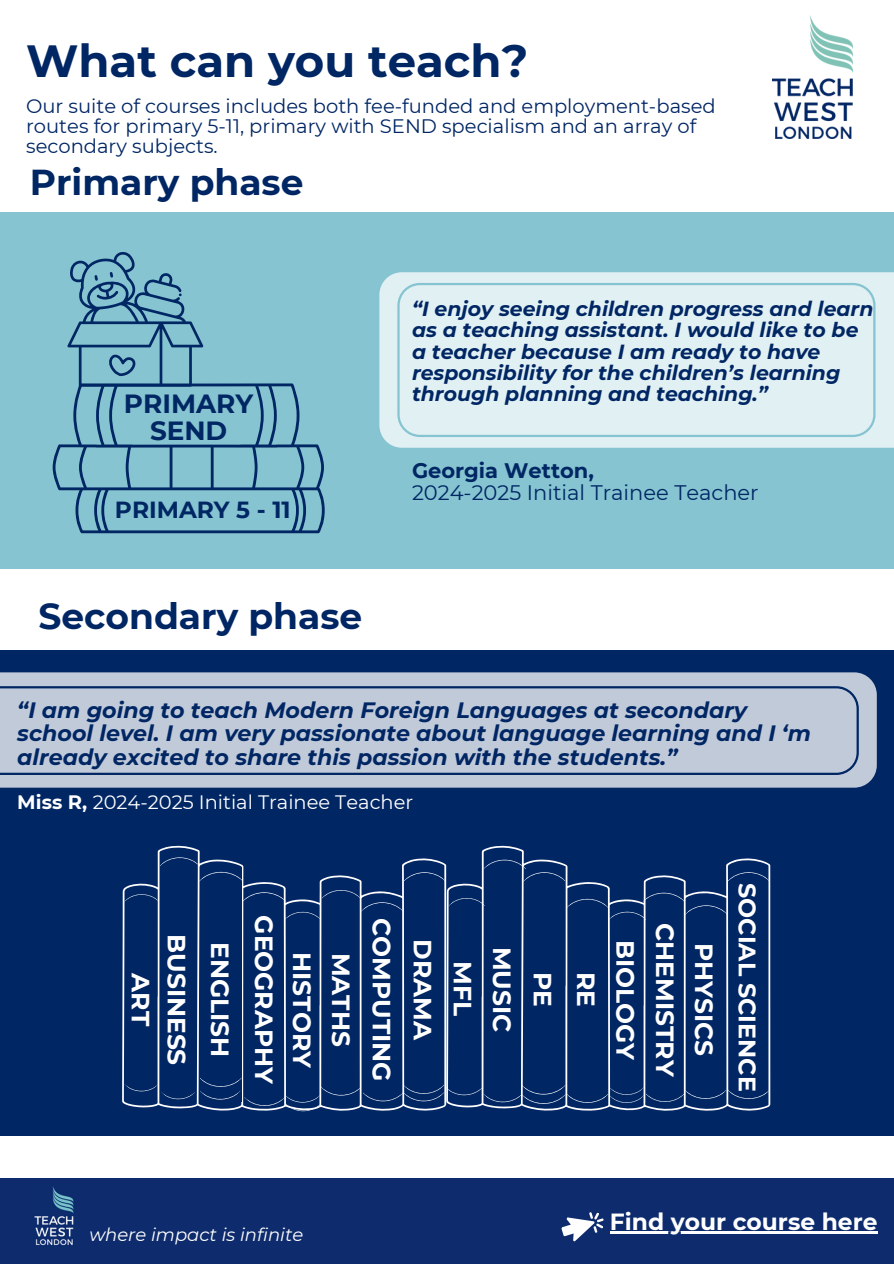
<style>
.page{position:relative;width:894px;height:1264px;background:#fff}
.page>*{position:absolute;margin:0;border:0;box-sizing:border-box;transform-origin:0 0}
.t1{font:700 45px "Montserrat";color:#002664}
.t2{font:700 36px "Montserrat";color:#002664}
.t3{font:700 26.25px/26.2px "Montserrat";color:#002664;text-align:center}
.t4{font:700 24.9px "Montserrat";color:#fff}
.t5{font:700 23.85px "Montserrat";color:#fff}
.t6{font:700 23.4px "Montserrat";color:#fff}
.t7{font:700 23.25px "Montserrat";color:#002664}
.t8{font:italic 700 22.2px/23.7px "Montserrat";color:#002664}
.t9{font:21px "Montserrat";color:#002664}
.t10{font:700 21px "Montserrat";color:#002664}
.t11{font:italic 700 20.4px/21.3px "Montserrat";color:#002664}
.t12{font:19.5px/20.2px "Montserrat";color:#002664}
.t13{font:19.35px "Montserrat";color:#fff}
.t14{font:italic 18px "Montserrat";color:#fff}
.s1{font-weight:700}
</style>
<div class="page">
<img style="left:772px;top:16px;width:80px;height:123px">
<div style="left:0;top:212px;width:893px;height:356px;background:#85c4d0"></div>
<svg style="left:53px;top:252px;width:271px;height:281px"></svg>
<svg style="left:379px;top:272px;width:514px;height:176px;background:#dcedf1"></svg>
<div style="left:0;top:650px;width:893px;height:485px;background:#002664"></div>
<svg style="left:122px;top:888px;width:324px;height:216px"></svg>
<svg style="left:446px;top:938px;width:324px;height:118px"></svg>
<div style="left:128px;top:892px;width:27px;height:203px;background:#002664"></div>
<div style="left:160px;top:876px;width:34px;height:203px;background:#002664"></div>
<div style="left:200px;top:867px;width:42px;height:234px;background:#002664"></div>
<div style="left:248px;top:916px;width:34px;height:185px;background:#002664"></div>
<div style="left:288px;top:910px;width:30px;height:191px;background:#002664"></div>
<div style="left:324px;top:904px;width:30px;height:191px;background:#002664"></div>
<div style="left:367px;top:910px;width:30px;height:191px;background:#002664"></div>
<div style="left:452px;top:892px;width:25px;height:209px;background:#002664"></div>
<div style="left:526px;top:867px;width:38px;height:234px;background:#002664"></div>
<div style="left:574px;top:910px;width:30px;height:191px;background:#002664"></div>
<div style="left:611px;top:904px;width:30px;height:191px;background:#002664"></div>
<div style="left:651px;top:901px;width:30px;height:191px;background:#002664"></div>
<div style="left:691px;top:910px;width:30px;height:191px;background:#002664"></div>
<div style="left:734px;top:867px;width:30px;height:191px;background:#002664"></div>
<div style="left:486px;top:901px;width:30px;height:191px;background:#002664"></div>
<div style="left:410px;top:867px;width:30px;height:212px;background:#002664"></div>
<svg style="left:124px;top:845px;width:646px;height:93px"></svg>
<svg style="left:124px;top:1056px;width:646px;height:56px"></svg>
<div style="left:0;top:672px;width:876px;height:115px;background:#c1cad9"></div>
<div style="left:0;top:1178px;width:893px;height:85px;background:#0e2c6d"></div>
<svg style="left:561px;top:1212px;width:42px;height:30px"></svg>
<div style="left:397px;top:283px;width:478px;height:154px;background:#e1f0f3"></div>
<hr style="left:609px;top:1231px;width:268px;height:2px;background:#fff">
<img style="left:34px;top:1187px;width:40px;height:59px">
<div style="left:0;top:686px;width:858px;height:89px;background:#c1cad9"></div>
<h3 class="t1" style="left:26px;top:33px;width:503px">What can you teach?</h3>
<h3 class="t12" style="left:26px;top:95px;width:691px">Our suite of courses includes both fee-funded and employment-based routes for primary 5-11, primary with SEND specialism and an array of secondary subjects.</h3>
<p class="t2" style="left:30px;top:160px;width:275px">Primary phase</p>
<p class="t3" style="left:124px;top:391px;width:131px">PRIMARY<br>SEND</p>
<p class="t7" style="left:115px;top:496px;width:177px">PRIMARY 5 - 11</p>
<p class="t2" style="left:39px;top:594px;width:325px">Secondary phase</p>
<p class="t11" style="left:412px;top:298px;width:463px">“I enjoy seeing children progress and learn as a teaching assistant. I would like to be a teacher because I am ready to have responsibility for the children’s learning through planning and teaching.”</p>
<h3 class="t10" style="left:412px;top:458px;width:183px">Georgia Wetton,</h3>
<h3 class="t9" style="left:412px;top:479px;width:348px">2024-2025 Initial Trainee Teacher</h3>
<h3 class="t8" style="left:17px;top:697px;width:794px">“I am going to teach Modern Foreign Languages at secondary school level. I am very passionate about language learning and I ‘m already excited to share this passion with the students.”</h3>
<p class="t13" style="left:17px;top:790px;width:397px"><span class="s1">Miss R,</span> 2024-2025 Initial Trainee Teacher</p>
<p class="t4" style="left:156px;top:973px;width:54px;rotate:90deg">ART</p>
<p class="t4" style="left:192px;top:934px;width:133px;rotate:90deg">BUSINESS</p>
<p class="t4" style="left:235px;top:942px;width:117px;rotate:90deg">ENGLISH</p>
<p class="t4" style="left:279px;top:915px;width:171px;rotate:90deg">GEOGRAPHY</p>
<h2 class="t4" style="left:317px;top:952px;width:118px;rotate:90deg">HISTORY</h2>
<p class="t4" style="left:356px;top:952px;width:96px;rotate:90deg">MATHS</p>
<p class="t4" style="left:397px;top:917px;width:165px;rotate:90deg">COMPUTING</p>
<h3 class="t4" style="left:438px;top:939px;width:103px;rotate:90deg">DRAMA</h3>
<p class="t4" style="left:517px;top:946px;width:87px;rotate:90deg">MUSIC</p>
<h4 class="t4" style="left:478px;top:961px;width:56px;rotate:90deg">MFL</h4>
<h6 class="t4" style="left:558px;top:972px;width:36px;rotate:90deg">PE</h6>
<p class="t4" style="left:601px;top:972px;width:36px;rotate:90deg">RE</p>
<p class="t4" style="left:640px;top:939px;width:122px;rotate:90deg">BIOLOGY</p>
<h2 class="t4" style="left:680px;top:923px;width:155px;rotate:90deg">CHEMISTRY</h2>
<h5 class="t4" style="left:719px;top:943px;width:115px;rotate:90deg">PHYSICS</h5>
<p class="t5" style="left:761px;top:882px;width:210px;rotate:90deg">SOCIAL SCIENCE</p>
<h3 class="t14" style="left:89px;top:1223px;width:215px">where impact is infinite</h3>
<h3 class="t6" style="left:609px;top:1206px;width:269px">Find your course here</h3>
</div>
